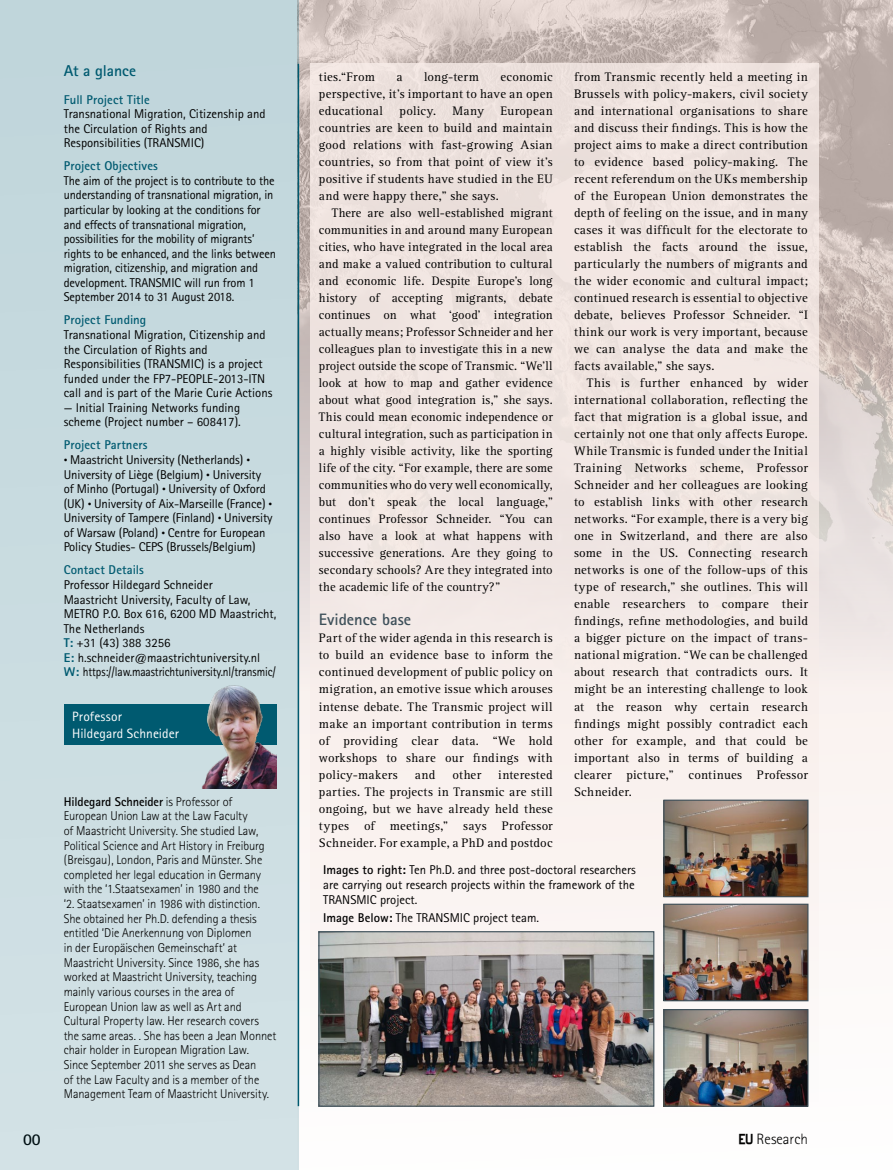
<style>
.page{position:relative;width:893px;height:1170px;background:#fff}
.page>*{position:absolute;margin:0;border:0;box-sizing:border-box;transform-origin:0 0}
.Projects_Intro{font:700 16.5px "Rotis Sans Serif";color:#3e505a}
.t1{font:700 16.5px "Rotis Sans Serif";color:#000}
.Rotis_body_text{font:700 15.75px "Rotis Sans Serif";letter-spacing:-.01em;color:#005a70}
.t2{font:300 15px "Rotis Sans Serif";color:#000}
.t3{font:13.5px/16.2px "Rotis Sans Serif";letter-spacing:.005em;color:#fff}
.Rotis_body_text-2{font:12.75px/17px "Rotis Serif";letter-spacing:.02em;color:#000;text-align:justify}
.Rotis_body_text-3{font:12.75px/14.5px "Rotis Sans Serif";letter-spacing:-.01em;color:#000}
.Rotis_body_text-4{font:300 12.75px/14.7px "Rotis Sans Serif";letter-spacing:-.005em;color:#000}
.Rotis_body_text-5{font:700 12.75px "Rotis Sans Serif";letter-spacing:.01em;color:#005a70}
.Rotis_body_text-6{font:12.75px "Rotis Sans Serif";letter-spacing:-.01em;color:#000;scale:.9 1}
.s1{font-family:"Bliss 2";font-weight:300}
.s2{font-weight:800;color:#005a70}
.s3{font-weight:700}
.s4{font-family:"Forgotten Futurist";font-weight:700;font-size:16.65px}
</style>
<div class="page">
<img style="left:298px;top:0;width:595px;height:777px">
<div style="left:310px;top:63px;width:509px;height:1051px;background:#f8ede9"></div>
<div style="left:0;top:0;width:298px;height:1169px;background:#c9dce0"></div>
<div style="left:64px;top:704px;width:212px;height:40px;background:#005a70"></div>
<hr style="left:298px;top:64px;width:1px;height:1042px;background:#005a70">
<img style="left:201px;top:685px;width:75px;height:103px">
<img style="left:665px;top:801px;width:141px;height:94px">
<div style="left:663px;top:799px;width:145px;height:98px;border:1px solid #3e505a"></div>
<img style="left:665px;top:905px;width:141px;height:94px">
<div style="left:663px;top:903px;width:145px;height:98px;border:1px solid #3e505a"></div>
<img style="left:665px;top:1010px;width:141px;height:94px">
<div style="left:663px;top:1008px;width:145px;height:98px;border:1px solid #3e505a"></div>
<img style="left:320px;top:933px;width:332px;height:171px">
<div style="left:318px;top:931px;width:336px;height:175px;border:1px solid #3e505a"></div>
<p class="Rotis_body_text" style="left:64px;top:61px;width:74px">At a glance</p>
<p class="Rotis_body_text-5" style="left:64px;top:91px;width:88px">Full Project Title</p>
<p class="Rotis_body_text-3" style="left:64px;top:106px;width:203px">Transnational Migration, Citizenship and the Circulation of Rights and<br>Responsibilities (TRANSMIC)</p>
<p class="Rotis_body_text-5" style="left:64px;top:158px;width:96px">Project Objectives</p>
<p class="Rotis_body_text-3" style="left:64px;top:173px;width:214px">The aim of the project is to contribute to the understanding of transnational migration, in particular by looking at the conditions for and effects of transnational migration, possibilities for the mobility of migrants’ rights to be enhanced, and the links between migration, citizenship, and migration and development. TRANSMIC will run from 1<br>September 2014 to 31 August 2018.</p>
<p class="Rotis_body_text-5" style="left:64px;top:312px;width:84px">Project Funding</p>
<p class="Rotis_body_text-3" style="left:64px;top:327px;width:210px">Transnational Migration, Citizenship and the Circulation of Rights and Responsibilities (TRANSMIC) is a project funded under the FP7-PEOPLE-2013-ITN call and is part of the Marie Curie Actions</p>
<p class="Rotis_body_text-3" style="left:64px;top:400px;width:179px">— Initial Training Networks funding scheme (Project number – 608417).</p>
<p class="Rotis_body_text-5" style="left:64px;top:437px;width:85px">Project Partners</p>
<p class="Rotis_body_text-3" style="left:64px;top:452px;width:210px"><span class="s1">•</span> Maastricht University (Netherlands) <span class="s1">• </span>University of Liège (Belgium) <span class="s1">•</span> University of Minho (Portugal) <span class="s1">•</span> University of Oxford (UK) <span class="s1">•</span> University of Aix-Marseille (France) <span class="s1">• </span>University of Tampere (Finland) <span class="s1">•</span> University of Warsaw (Poland) <span class="s1">•</span> Centre for European Policy Studies- CEPS (Brussels/Belgium)</p>
<p class="Rotis_body_text-5" style="left:64px;top:562px;width:82px">Contact Details</p>
<p class="Rotis_body_text-3" style="left:64px;top:577px;width:214px">Professor Hildegard Schneider<br>Maastricht University, Faculty of Law,<br>METRO P.O. Box 616, 6200 MD Maastricht,<br>The Netherlands</p>
<p class="Rotis_body_text-3" style="left:64px;top:635px;width:108px"><span class="s2">T:</span> +31 (43) 388 3256</p>
<p class="Rotis_body_text-3" style="left:64px;top:650px;width:198px"><span class="s2">E:</span> h.schneider@maastrichtuniversity.nl</p>
<p class="Rotis_body_text-6" style="left:64px;top:664px;width:237px"><span class="s2">W:</span> https://law.maastrichtuniversity.nl/transmic/</p>
<p class="t3" style="left:72px;top:708px;width:108px">Professor<br>Hildegard Schneider</p>
<p class="Rotis_body_text-4" style="left:64px;top:794px;width:214px"><span class="s3">Hildegard Schneider</span> is Professor of European Union Law at the Law Faculty<br>of Maastricht University. She studied Law, Political Science and Art History in Freiburg (Breisgau), London, Paris and Münster. She completed her legal education in Germany with the ‘1.Staatsexamen’ in 1980 and the<br>‘2. Staatsexamen’ in 1986 with distinction.<br>She obtained her Ph.D. defending a thesis entitled ‘Die Anerkennung von Diplomen<br>in der Europäischen Gemeinschaft’ at Maastricht University. Since 1986, she has worked at Maastricht University, teaching mainly various courses in the area of European Union law as well as Art and Cultural Property law. Her research covers the same areas. . She has been a Jean Monnet chair holder in European Migration Law.<br>Since September 2011 she serves as Dean<br>of the Law Faculty and is a member of the Management Team of Maastricht University.</p>
<p class="Rotis_body_text-2" style="left:319px;top:68px;width:57px">ties.“From</p>
<p class="Rotis_body_text-2" style="left:396px;top:68px;width:8px">a</p>
<p class="Rotis_body_text-2" style="left:424px;top:68px;width:56px">long-term</p>
<p class="Rotis_body_text-2" style="left:319px;top:68px;width:235px;text-indent:182px">economic perspective, it’s important to have an open educational</p>
<p class="Rotis_body_text-2" style="left:399px;top:102px;width:38px">policy.</p>
<p class="Rotis_body_text-2" style="left:452px;top:102px;width:33px">Many</p>
<p class="Rotis_body_text-2" style="left:319px;top:102px;width:235px;text-indent:181px">European countries are keen to build and maintain good relations with fast-growing Asian countries, so from that point of view it’s positive if students have studied in the EU and were happy there,” she says.</p>
<p class="Rotis_body_text-2" style="left:319px;top:205px;width:235px;text-indent:13px">There are also well-established migrant communities in and around many European cities, who have integrated in the local area and make a valued contribution to cultural and economic life. Despite Europe’s long history of accepting migrants, debate continues on what ‘good’ integration actually means; Professor Schneider and her colleagues plan to investigate this in a new project outside the scope of Transmic. “We’ll look at how to map and gather evidence about what good integration is,” she says.<br>This could mean economic independence or cultural integration, such as participation in a highly visible activity, like the sporting life of the city. “For example, there are some communities who do very well economically, but don’t speak the local language,” continues Professor Schneider. “You can also have a look at what happens with successive generations. Are they going to secondary schools? Are they integrated into the academic life of the country?”</p>
<p class="Projects_Intro" style="left:319px;top:609px;width:94px">Evidence base</p>
<p class="Rotis_body_text-2" style="left:319px;top:630px;width:235px">Part of the wider agenda in this research is to build an evidence base to inform the continued development of public policy on migration, an emotive issue which arouses intense debate. The Transmic project will make an important contribution in terms of providing clear data. “We hold workshops to share our findings with policy-makers</p>
<p class="Rotis_body_text-2" style="left:319px;top:766px;width:235px;text-indent:179px">interested parties. The projects in Transmic are still ongoing, but we have already held these types of meetings,” says Professor Schneider. For example, a PhD and postdoc</p>
<p class="Rotis_body_text-2" style="left:415px;top:766px;width:22px">and</p>
<p class="Rotis_body_text-2" style="left:452px;top:766px;width:30px">other</p>
<p class="Rotis_body_text-2" style="left:574px;top:68px;width:235px">from Transmic recently held a meeting in Brussels with policy-makers, civil society and international organisations to share and discuss their findings. This is how the project aims to make a direct contribution to evidence based policy-making. The recent referendum on the UKs membership of the European Union demonstrates the depth of feeling on the issue, and in many cases it was difficult for the electorate to establish the facts around the issue, particularly the numbers of migrants and the wider economic and cultural impact; continued research is essential to objective debate, believes Professor Schneider. “I think our work is very important, because we can analyse the data and make the facts available,” she says.</p>
<p class="Rotis_body_text-2" style="left:574px;top:375px;width:235px;text-indent:13px">This is further enhanced by wider international collaboration, reflecting the fact that migration is a global issue, and certainly not one that only affects Europe.<br>While Transmic is funded under the Initial Training Networks scheme, Professor Schneider and her colleagues are looking to establish links with other research networks. “For example, there is a very big one in Switzerland, and there are also some in the US. Connecting research networks is one of the follow-ups of this type of research,” she outlines. This will enable researchers to compare their findings, refine methodologies, and build a bigger picture on the impact of trans&shy;national migration. “We can be challenged about research that contradicts ours. It might be an interesting challenge to look at the reason why certain research findings might possibly contradict each other for example, and that could be important also in terms of building a clearer picture,” continues Professor Schneider.</p>
<p class="Rotis_body_text-3" style="left:323px;top:861px;width:314px;line-height:15.3px;text-align:justify"><span class="s3">Images to right:</span> Ten Ph.D. and three post-doctoral researchers are carrying out research projects within the framework of the TRANSMIC project.</p>
<p class="Rotis_body_text-3" style="left:323px;top:910px;width:217px"><span class="s3">Image Below:</span> The TRANSMIC project team.</p>
<p class="t1" style="left:23px;top:1128px;width:19px">00</p>
<p class="t2" style="left:738px;top:1129px;width:71px"><span class="s4">EU</span> Research</p>
</div>
